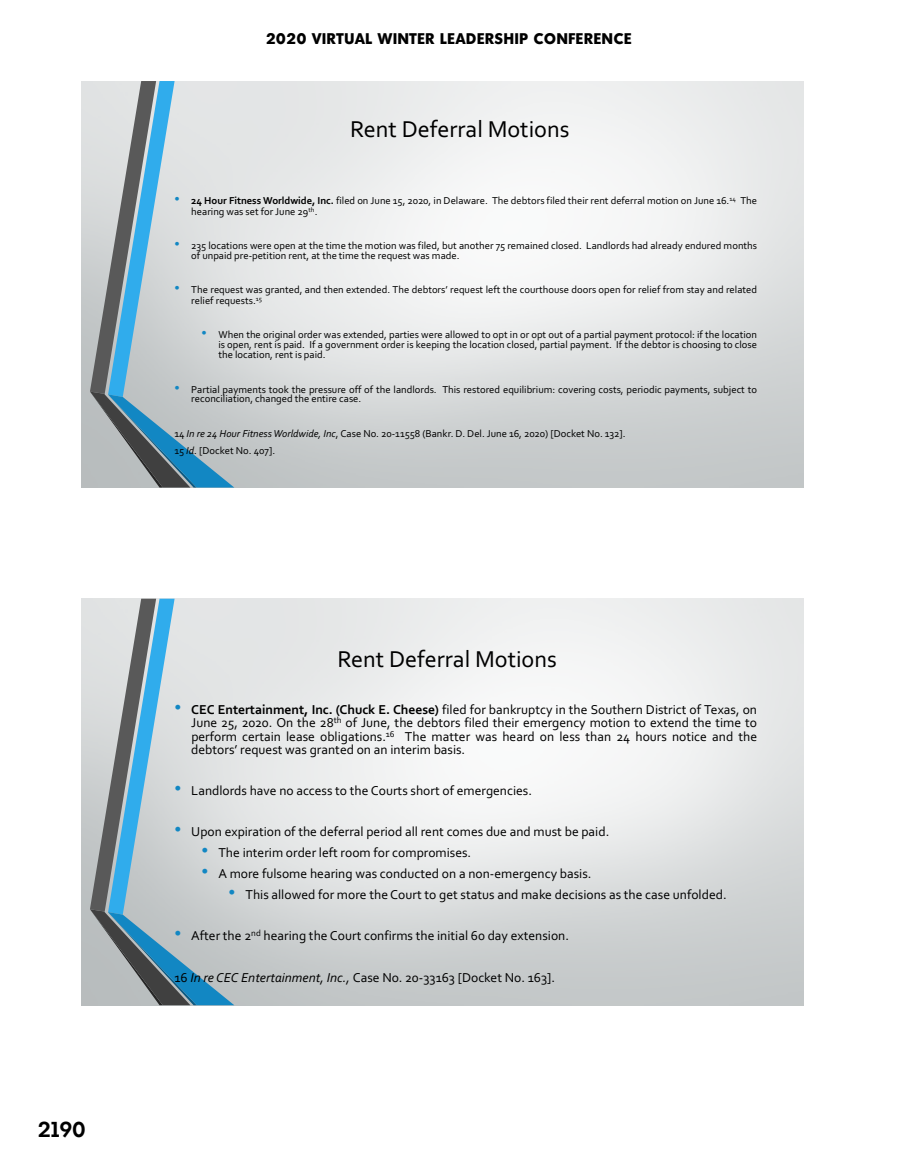
<style>
.page{position:relative;width:918px;height:1175px;background:#fff}
.page>*{position:absolute;margin:0;border:0;box-sizing:border-box;transform-origin:0 0}
.t1{font:24.15px "Corbel";color:#000}
.t2{font:700 21px "Montreal Serial";color:#000}
.t3{font:800 15px "Montreal Serial";letter-spacing:.05em;color:#000}
.t4{font:13.5px/13px "Corbel";color:#000;text-align:justify}
.t5{font:10.5px/10.5px "Corbel";color:#000}
.s1{font-family:"Arial";font-size:15px;color:#1287c3}
.s2{font-weight:700}
.s3{font-style:italic}
.s4{font-family:"Arial";font-size:19.5px;color:#1287c3}
</style>
<div class="page">
<svg style="left:90px;top:598px;width:144px;height:407px;background:#aebfc7"></svg>
<svg style="left:90px;top:81px;width:144px;height:406px;background:#aebfc7"></svg>
<h2 class="t2" style="left:38px;top:1115px;width:49px">2190</h2>
<h3 class="t3" style="left:266px;top:29px;width:367px">2020 VIRTUAL WINTER LEADERSHIP CONFERENCE</h3>
<h1 class="t1" style="left:350px;top:114px;width:221px">Rent Deferral Motions</h1>
<p class="t5" style="left:191px;top:195px;width:567px;text-indent:-17px"><span class="s1">•</span> <span class="s2">24 Hour Fitness Worldwide, Inc.</span> filed on June 15, 2020, in Delaware. The debtors filed their rent deferral motion on June 16.<sup>14</sup> The hearing was set for June 29<sup>th</sup>.</p>
<p class="t5" style="left:191px;top:240px;width:567px;text-indent:-17px"><span class="s1">•</span> 235 locations were open at the time the motion was filed, but another 75 remained closed. Landlords had already endured months of unpaid pre-petition rent, at the time the request was made.</p>
<p class="t5" style="left:191px;top:284px;width:567px;text-indent:-17px"><span class="s1">•</span> The request was granted, and then extended. The debtors’ request left the courthouse doors open for relief from stay and related relief requests.<sup>15</sup></p>
<p class="t5" style="left:218px;top:329px;width:540px;text-align:justify;text-indent:-17px"><span class="s1">•</span> When the original order was extended, parties were allowed to opt in or opt out of a partial payment protocol: if the location is open, rent is paid. If a government order is keeping the location closed, partial payment. If the debtor is choosing to close the location, rent is paid.</p>
<p class="t5" style="left:191px;top:384px;width:567px;line-height:9.8px;text-indent:-17px"><span class="s1">•</span> Partial payments took the pressure off of the landlords. This restored equilibrium: covering costs, periodic payments, subject to reconciliation, changed the entire case.</p>
<p class="t5" style="left:174px;top:424px;width:453px;line-height:17.4px">14 <span class="s3">In re 24 Hour Fitness Worldwide, Inc</span>, Case No. 20-11558 (Bankr. D. Del. June 16, 2020) [Docket No. 132].<br>15 <span class="s3">Id.</span> [Docket No. 407].</p>
<h1 class="t1" style="left:337px;top:644px;width:221px">Rent Deferral Motions</h1>
<p class="t4" style="left:191px;top:703px;width:567px;text-indent:-17px"><span class="s4">•</span> <span class="s2">CEC Entertainment, Inc. (Chuck E. Cheese)</span> filed for bankruptcy in the Southern District of Texas, on June 25, 2020. On the 28<sup>th</sup> of June, the debtors filed their emergency motion to extend the time to perform certain lease obligations.<sup>16</sup> The matter was heard on less than 24 hours notice and the debtors’ request was granted on an interim basis.</p>
<p class="t4" style="left:174px;top:783px;width:359px"><span class="s4">•</span> Landlords have no access to the Courts short of emergencies.</p>
<p class="t4" style="left:174px;top:825px;width:436px"><span class="s4">•</span> Upon expiration of the deferral period all rent comes due and must be paid.</p>
<p class="t4" style="left:201px;top:846px;width:271px"><span class="s4">•</span> The interim order left room for compromises.</p>
<p class="t4" style="left:201px;top:866px;width:391px"><span class="s4">•</span> A more fulsome hearing was conducted on a non-emergency basis.</p>
<p class="t4" style="left:229px;top:887px;width:500px"><span class="s4">•</span> This allowed for more the Court to get status and make decisions as the case unfolded.</p>
<p class="t4" style="left:174px;top:928px;width:396px"><span class="s4">•</span> After the 2<sup>nd</sup> hearing the Court confirms the initial 60 day extension.</p>
<p class="t4" style="left:174px;top:970px;width:382px">16 <span class="s3">In re CEC Entertainment, Inc.,</span> Case No. 20-33163 [Docket No. 163].</p>
</div>
